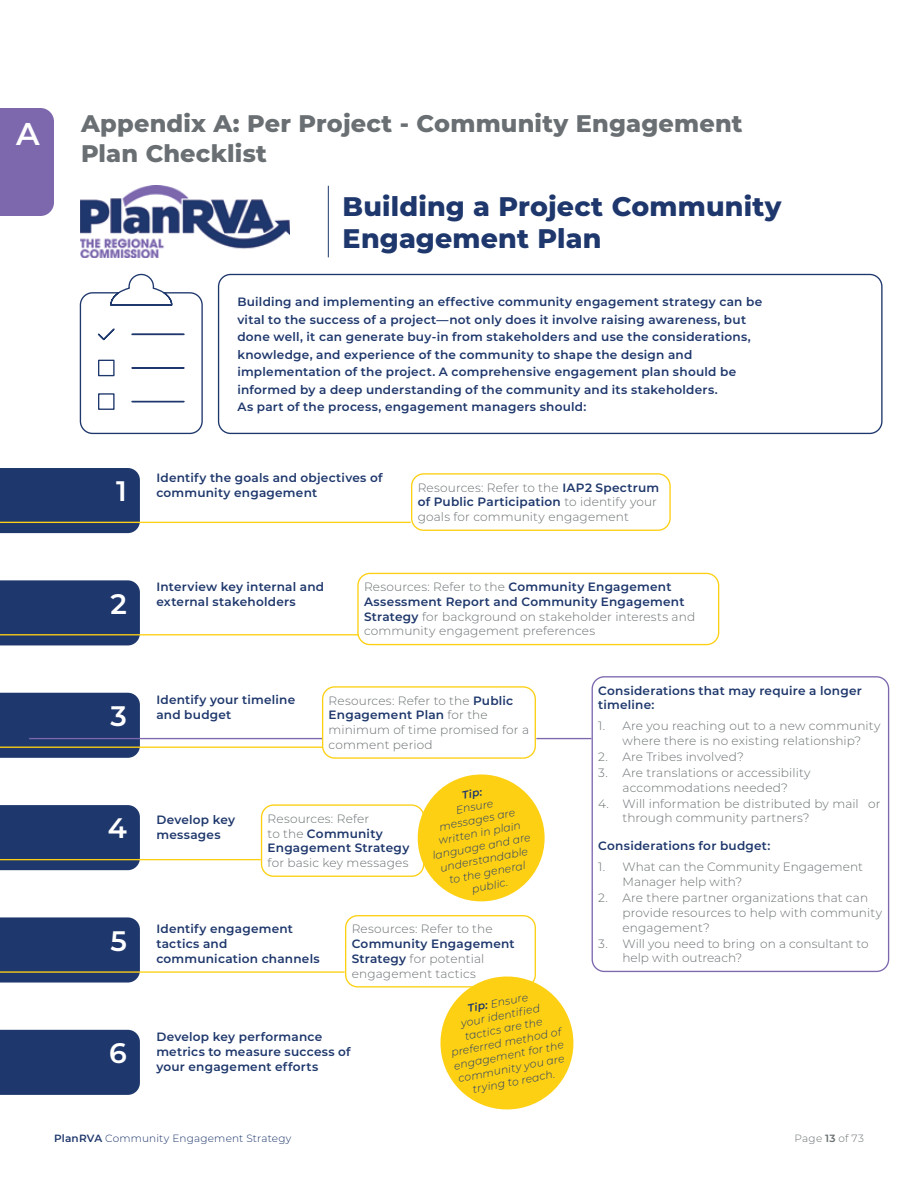
<style>
.page{position:relative;width:918px;height:1188px;background:#fff}
.page>*{position:absolute;margin:0;border:0;box-sizing:border-box;transform-origin:0 0}
.t1{font:600 31.5px "Montserrat";color:#fff}
.t2{font:600 28.2px "Montserrat";color:#fff}
.t3{font:800 26.85px/32.2px "Montserrat";letter-spacing:.005em;color:#1e376c}
.t4{font:800 24px/30px "Montserrat";letter-spacing:.01em;color:#696f72}
.t5{font:300 12.15px/14.7px "Montserrat";letter-spacing:.01em;color:#696f72}
.t6{font:600 12.15px/14.7px "Montserrat";letter-spacing:.02em;color:#1e376c}
.t7{font:italic 300 10.8px/13.5px "Montserrat";color:#1e376c;text-align:center}
.t8{font:italic 600 10.8px "Montserrat";color:#1e376c}
.t9{font:300 10.5px "Montserrat";letter-spacing:.015em;color:#1e376c}
.t10{font:300 10.5px "Montserrat";letter-spacing:.02em;color:#696f72}
.s1{font-weight:600;color:#1e376c}
.s2{font-weight:300;color:#696f72}
.s3{font-weight:600}
</style>
<div class="page">
<div style="left:0;top:108px;width:54px;height:108px;background:#7d68ae"></div>
<img style="left:81px;top:186px;width:209px;height:71px">
<hr style="left:328px;top:186px;width:1px;height:71px;background:#1e376c">
<div style="left:0;top:468px;width:140px;height:65px;background:#1e376c"></div>
<div style="left:218px;top:274px;width:665px;height:160px;border:1px solid #1e376c;border-radius:12px"></div>
<svg style="left:79px;top:273px;width:124px;height:162px"></svg>
<div style="left:411px;top:473px;width:260px;height:58px;border:1px solid #fdd014;border-radius:12px"></div>
<div style="left:357px;top:573px;width:362px;height:72px;border:1px solid #fdd014;border-radius:12px"></div>
<div style="left:592px;top:676px;width:297px;height:296px;border:1px solid #7d68ae;border-radius:12px"></div>
<div style="left:261px;top:804px;width:163px;height:73px;border:1px solid #fdd014;border-radius:12px"></div>
<div style="left:345px;top:915px;width:191px;height:73px;border:1px solid #fdd014;border-radius:12px"></div>
<div style="left:0;top:580px;width:140px;height:65px;background:#1e376c"></div>
<div style="left:0;top:693px;width:140px;height:65px;background:#1e376c"></div>
<div style="left:0;top:805px;width:140px;height:65px;background:#1e376c"></div>
<div style="left:0;top:917px;width:140px;height:66px;background:#1e376c"></div>
<div style="left:0;top:1030px;width:140px;height:65px;background:#1e376c"></div>
<hr style="left:0;top:522px;width:411px;height:1px;background:#fdd014">
<hr style="left:0;top:634px;width:359px;height:1px;background:#fdd014">
<hr style="left:0;top:747px;width:323px;height:1px;background:#fdd014">
<hr style="left:29px;top:738px;width:294px;height:1px;background:#7d68ae">
<div style="left:322px;top:686px;width:214px;height:73px;border:1px solid #fdd014;border-radius:12px"></div>
<hr style="left:0;top:859px;width:261px;height:1px;background:#fdd014">
<hr style="left:0;top:971px;width:345px;height:2px;background:#fdd014">
<svg style="left:412px;top:774px;width:133px;height:128px"></svg>
<svg style="left:435px;top:971px;width:139px;height:139px"></svg>
<hr style="left:536px;top:738px;width:55px;height:1px;background:#7d68ae">
<h1 class="t1" style="left:16px;top:112px;width:25px">A</h1>
<h3 class="t4" style="left:81px;top:107px;width:663px">Appendix A: Per Project - Community Engagement<br>Plan Checklist</h3>
<h3 class="t3" style="left:343px;top:189px;width:440px">Building a Project Community<br>Engagement Plan</h3>
<p class="t6" style="left:237px;top:293px;width:526px;line-height:17.4px">Building and implementing an effective community engagement strategy can be vital to the success of a project—not only does it involve raising awareness, but done well, it can generate buy-in from stakeholders and use the considerations, knowledge, and experience of the community to shape the design and implementation of the project. A comprehensive engagement plan should be informed by a deep understanding of the community and its stakeholders.<br>As part of the process, engagement managers should:</p>
<h2 class="t2" style="left:116px;top:471px;width:12px">1</h2>
<h2 class="t2" style="left:111px;top:584px;width:18px">2</h2>
<h2 class="t2" style="left:111px;top:696px;width:18px">3</h2>
<h2 class="t2" style="left:108px;top:808px;width:21px">4</h2>
<h2 class="t2" style="left:110px;top:921px;width:18px">5</h2>
<h2 class="t2" style="left:109px;top:1033px;width:19px">6</h2>
<p class="t6" style="left:156px;top:470px;width:228px">Identify the goals and objectives of community engagement</p>
<p class="t5" style="left:418px;top:480px;width:243px">Resources: Refer to the <span class="s1">IAP2 Spectrum of Public Participation</span> to identify your goals for community engagement</p>
<p class="t6" style="left:156px;top:579px;width:169px">Interview key internal and external stakeholders</p>
<p class="t5" style="left:364px;top:579px;width:333px">Resources: Refer to the <span class="s1">Community Engagement Assessment Report and Community Engagement Strategy</span> for background on stakeholder interests and community engagement preferences</p>
<p class="t6" style="left:156px;top:692px;width:140px">Identify your timeline and budget</p>
<p class="t6" style="left:598px;top:682px;width:265px">Considerations that may require a longer timeline:</p>
<p class="t5" style="left:598px;top:718px;width:284px;text-align:center">1. Are you reaching out to a new community where there is no existing relationship?</p>
<p class="t5" style="left:598px;top:749px;width:147px">2. Are Tribes involved?</p>
<p class="t5" style="left:598px;top:765px;width:214px;text-align:center">3. Are translations or accessibility accommodations needed?</p>
<p class="t5" style="left:622px;top:796px;width:260px;text-indent:-24px">4. Will information be distributed by mail or through community partners?</p>
<p class="t6" style="left:598px;top:838px;width:174px">Considerations for budget:</p>
<p class="t5" style="left:622px;top:859px;width:242px;text-indent:-24px">1. What can the Community Engagement<br>Manager help with?</p>
<p class="t5" style="left:622px;top:890px;width:261px;text-indent:-24px">2. Are there partner organizations that can provide resources to help with community engagement?</p>
<p class="t5" style="left:622px;top:936px;width:248px;text-indent:-24px">3. Will you need to bring on a consultant to help with outreach?</p>
<p class="t5" style="left:329px;top:693px;width:202px">Resources: Refer to the <span class="s1">Public<br>Engagement Plan</span> for the minimum of time promised for a comment period</p>
<p class="t8" style="left:461px;top:788px;width:22px;rotate:-11deg">Tip:</p>
<p class="t7" style="left:424px;top:809px;width:101px;rotate:-11deg">Ensure<br>messages are written in plain language and are understandable to the general public.</p>
<p class="t6" style="left:156px;top:812px;width:80px">Develop key messages</p>
<p class="t6" style="left:268px;top:811px;width:143px"><span class="s2">Resources: Refer<br>to the</span> Community<br>Engagement Strategy</p>
<p class="t5" style="left:268px;top:855px;width:142px">for basic key messages</p>
<p class="t6" style="left:156px;top:921px;width:165px">Identify engagement tactics and communication channels</p>
<p class="t5" style="left:352px;top:921px;width:143px">Resources: Refer to the</p>
<p class="t5" style="left:352px;top:936px;width:165px"><span class="s1">Community Engagement<br>Strategy</span> for potential engagement tactics</p>
<p class="t6" style="left:156px;top:1029px;width:196px">Develop key performance metrics to measure success of your engagement efforts</p>
<p class="t7" style="left:442px;top:1006px;width:113px;rotate:-11deg"><span class="s3">Tip:</span> Ensure<br>your identifi ed tactics are the preferred method of engagement for the community you are trying to reach.</p>
<p class="t9" style="left:54px;top:1131px;width:239px"><span class="s3">PlanRVA</span> Community Engagement Strategy</p>
<p class="t10" style="left:795px;top:1131px;width:71px">Page <span class="s3">13</span> of 73</p>
</div>
